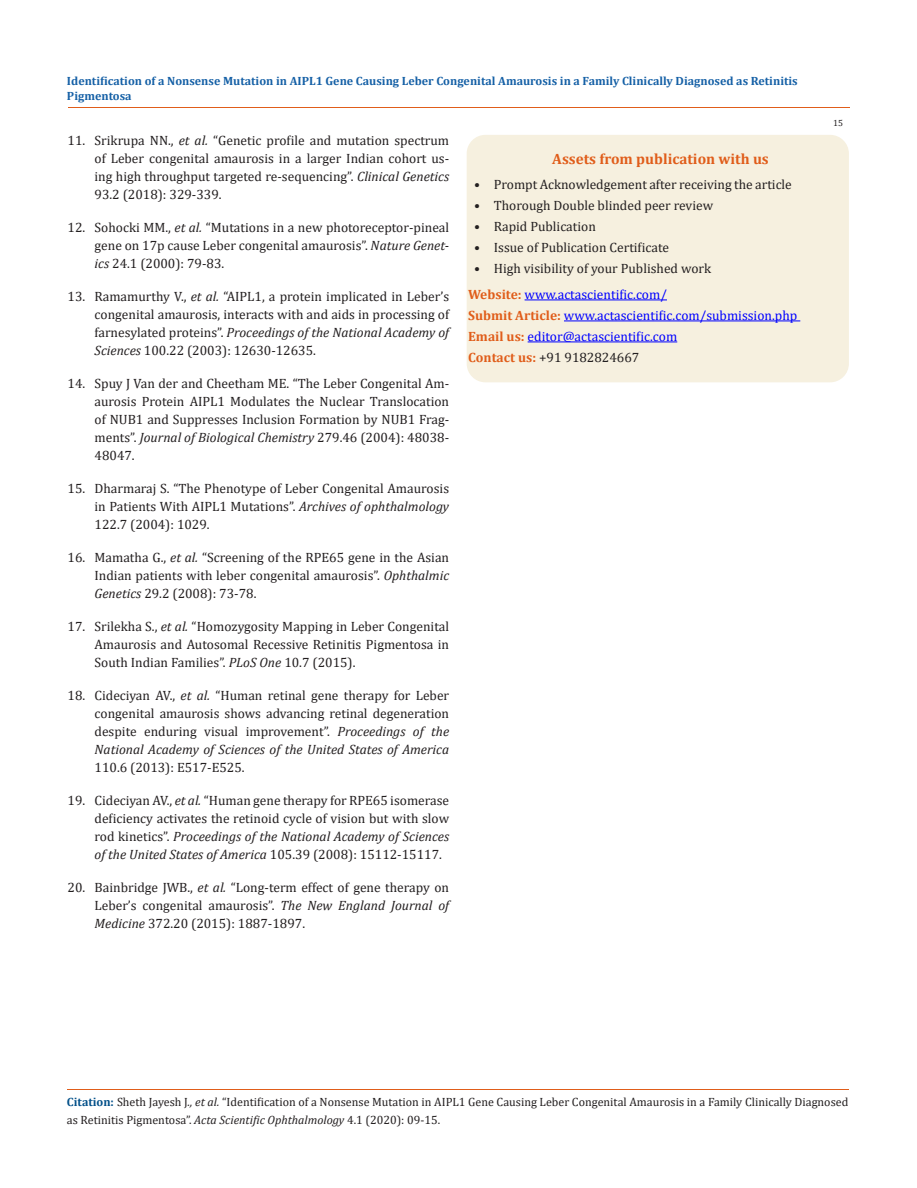
<style>
.page{position:relative;width:917px;height:1188px;background:#fff}
.page>*{position:absolute;margin:0;border:0;box-sizing:border-box;transform-origin:0 0}
.t1{font:700 15px "Cambria";color:#e05d1a}
.t2{font:13.5px/18px "Cambria";color:#231f20;text-align:justify}
.t3{font:13.5px "Cambria";color:#00f}
.t4{font:12px/18px "Cambria";color:#231f20}
.t5{font:700 12px/15px "Cambria";color:#1560a6}
.t6{font:9px "Cambria";color:#231f20}
.s1{font-style:italic}
.s2{font-weight:700;color:#e05d1a}
.s3{font-weight:700;color:#035089}
</style>
<div class="page">
<div style="left:467px;top:136px;width:381px;height:246px;background:#f6f0df;border-radius:18px"></div>
<div style="left:466px;top:135px;width:382px;height:247px;border:2px solid #f6f0df;border-radius:18px"></div>
<hr style="left:524px;top:300px;width:143px;height:1px;background:#00f">
<hr style="left:564px;top:321px;width:236px;height:1px;background:#00f">
<hr style="left:527px;top:342px;width:150px;height:1px;background:#00f">
<hr style="left:68px;top:108px;width:781px;height:1px;background:#e05d1a">
<hr style="left:67px;top:1089px;width:781px;height:1px;background:#e05d1a">
<p class="t5" style="left:67px;top:73px;width:732px">Identification of a Nonsense Mutation in AIPL1 Gene Causing Leber Congenital Amaurosis in a Family Clinically Diagnosed as Retinitis<br>Pigmentosa</p>
<p class="t2" style="left:94px;top:132px;width:356px;text-indent:-27px">11. Srikrupa NN., <span class="s1">et al.</span> “Genetic profile and mutation spectrum of Leber congenital amaurosis in a larger Indian cohort us&shy;ing high throughput targeted re-sequencing”. <span class="s1">Clinical Genetics </span>93.2 (2018): 329-339.</p>
<p class="t2" style="left:94px;top:219px;width:356px;text-indent:-27px">12. Sohocki MM., <span class="s1">et al.</span> “Mutations in a new photoreceptor-pineal gene on 17p cause Leber congenital amaurosis”. <span class="s1">Nature Genet&shy;ics</span> 24.1 (2000): 79-83.</p>
<p class="t2" style="left:94px;top:288px;width:356px;text-indent:-27px">13. Ramamurthy V., <span class="s1">et al.</span> “AIPL1, a protein implicated in Leber’s congenital amaurosis, interacts with and aids in processing of farnesylated proteins”. <span class="s1">Proceedings of the National Academy of Sciences</span> 100.22 (2003): 12630-12635.</p>
<p class="t2" style="left:94px;top:375px;width:356px;text-indent:-27px">14. Spuy J Van der and Cheetham ME. “The Leber Congenital Am&shy;aurosis Protein AIPL1 Modulates the Nuclear Translocation of NUB1 and Suppresses Inclusion Formation by NUB1 Frag&shy;ments”. <span class="s1">Journal of Biological Chemistry</span> 279.46 (2004): 48038- 48047.</p>
<p class="t2" style="left:94px;top:480px;width:356px;text-indent:-27px">15. Dharmaraj S. “The Phenotype of Leber Congenital Amaurosis in Patients With AIPL1 Mutations”. <span class="s1">Archives of ophthalmology </span>122.7 (2004): 1029.</p>
<p class="t2" style="left:94px;top:549px;width:356px;text-indent:-27px">16. Mamatha G., <span class="s1">et al.</span> “Screening of the RPE65 gene in the Asian Indian patients with leber congenital amaurosis”. <span class="s1">Ophthalmic Genetics</span> 29.2 (2008): 73-78.</p>
<p class="t2" style="left:94px;top:618px;width:356px;text-indent:-27px">17. Srilekha S., <span class="s1">et al.</span> “Homozygosity Mapping in Leber Congenital Amaurosis and Autosomal Recessive Retinitis Pigmentosa in South Indian Families”. <span class="s1">PLoS One</span> 10.7 (2015).</p>
<p class="t2" style="left:94px;top:687px;width:356px;text-indent:-27px">18. Cideciyan AV., <span class="s1">et al.</span> “Human retinal gene therapy for Leber congenital amaurosis shows advancing retinal degeneration despite enduring visual improvement”. <span class="s1">Proceedings of the National Academy of Sciences of the United States of America </span>110.6 (2013): E517-E525.</p>
<p class="t2" style="left:94px;top:792px;width:356px;text-indent:-27px">19. Cideciyan AV., <span class="s1">et al.</span> “Human gene therapy for RPE65 isomerase deficiency activates the retinoid cycle of vision but with slow rod kinetics”. <span class="s1">Proceedings of the National Academy of Sciences of the United States of America</span> 105.39 (2008): 15112-15117.</p>
<p class="t2" style="left:94px;top:879px;width:356px;text-indent:-27px">20. Bainbridge JWB., <span class="s1">et al.</span> “Long-term effect of gene therapy on Leber’s congenital amaurosis”. <span class="s1">The New England Journal of Medicine</span> 372.20 (2015): 1887-1897.</p>
<p class="t1" style="left:552px;top:148px;width:218px">Assets from publication with us</p>
<p class="t2" style="left:474px;top:176px;width:319px">• Prompt Acknowledgement after receiving the article</p>
<p class="t2" style="left:474px;top:197px;width:240px">• Thorough Double blinded peer review</p>
<p class="t2" style="left:474px;top:218px;width:123px">• Rapid Publication</p>
<p class="t2" style="left:474px;top:239px;width:196px">• Issue of Publication Certificate</p>
<p class="t2" style="left:474px;top:260px;width:238px">• High visibility of your Published work</p>
<p class="t3" style="left:468px;top:287px;width:200px"><span class="s2">Website:</span> www.actascientific.com/</p>
<p class="t3" style="left:468px;top:308px;width:330px"><span class="s2">Submit Article:</span> www.actascientific.com/submission.php</p>
<p class="t3" style="left:468px;top:329px;width:210px"><span class="s2">Email us:</span> editor@actascientific.com</p>
<p class="t2" style="left:468px;top:348px;width:173px"><span class="s2">Contact us:</span> +91 9182824667</p>
<p class="t6" style="left:833px;top:118px;width:11px">15</p>
<p class="t4" style="left:67px;top:1093px;width:782px"><span class="s3">Citation:</span> Sheth Jayesh J<span class="s1">., et al.</span> “Identification of a Nonsense Mutation in AIPL1 Gene Causing Leber Congenital Amaurosis in a Family Clinically Diagnosed as Retinitis Pigmentosa”. <span class="s1">Acta Scientific Ophthalmology</span> 4.1 (2020): 09-15.</p>
</div>
